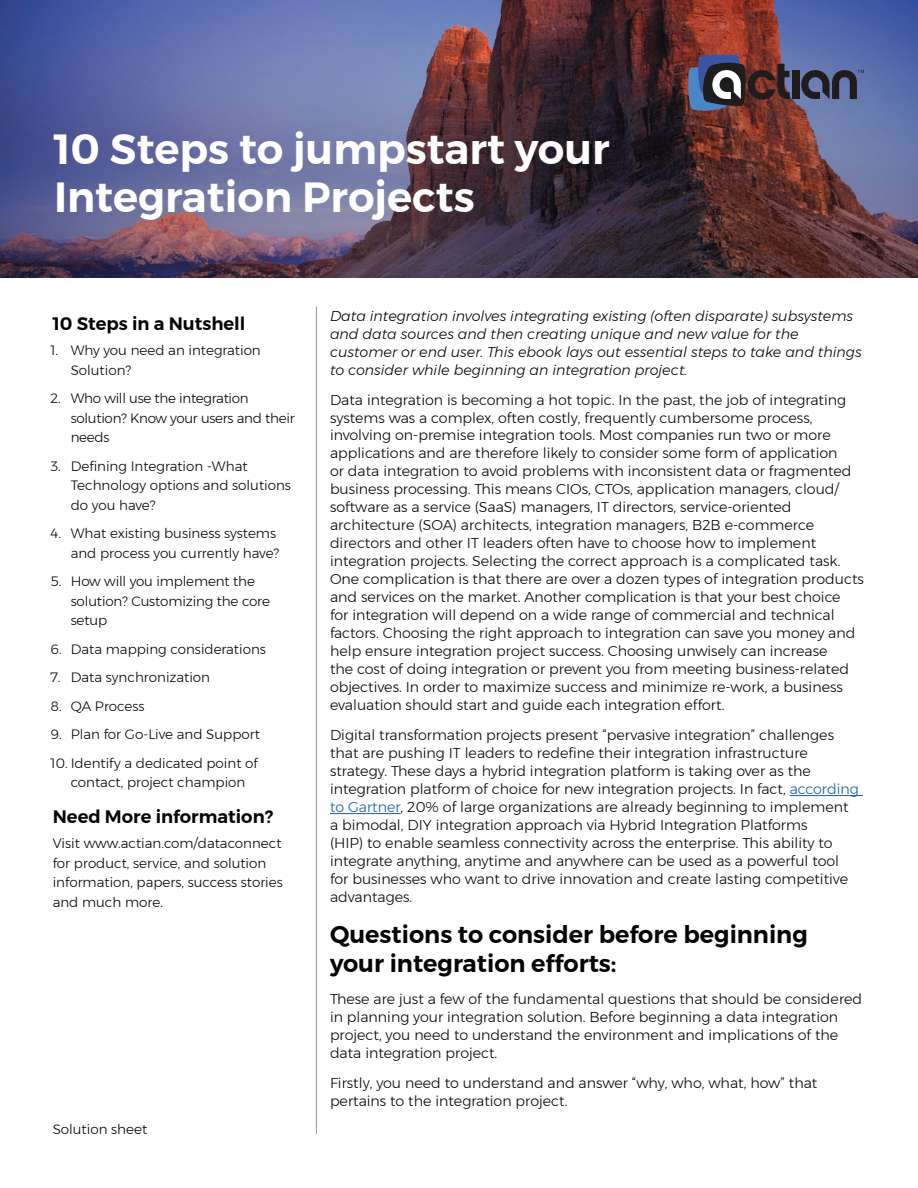
<style>
.page{position:relative;width:918px;height:1188px;background:#fff}
.page>*{position:absolute;margin:0;border:0;box-sizing:border-box;transform-origin:0 0}
.t1{font:600 42px/48px "Montserrat";color:#fff}
.t2{font:600 24px/28.8px "Montserrat";color:#040503}
.t3{font:600 18px "Montserrat";color:#040503}
.t4{font:300 14.25px/18px "Montserrat";color:#040503}
.t5{font:italic 300 14.25px/18px "Montserrat";color:#040503}
.t6{font:300 13.5px/19.5px "Montserrat";color:#040503}
.t7{font:300 13.5px/19.5px "Montserrat";letter-spacing:-.02em;color:#040503}
.s1{color:#175d9e}
</style>
<div class="page">
<img style="left:0;top:0;width:918px;height:278px">
<div style="left:792px;top:71px;width:7px;height:28px;background:#1e1c1d"></div>
<svg style="left:687px;top:54px;width:103px;height:58px;background:#5d4a56"></svg>
<svg style="left:801px;top:70px;width:63px;height:29px;background:#424a66"></svg>
<hr style="left:790px;top:795px;width:73px;height:1px;background:#175d9e">
<hr style="left:330px;top:813px;width:71px;height:1px;background:#175d9e">
<hr style="left:316px;top:307px;width:1px;height:827px;background:#939598">
<h1 class="t1" style="left:54px;top:125px;width:557px">10 Steps to jumpstart your<br>Integration Projects</h1>
<p class="t3" style="left:53px;top:309px;width:194px">10 Steps in a Nutshell</p>
<p class="t6" style="left:71px;top:341px;width:192px;text-indent:-20px">1. Why you need an integration<br>Solution?</p>
<p class="t7" style="left:71px;top:389px;width:225px;text-indent:-20px">2. Who will use the integration solution? Know your users and their needs</p>
<p class="t6" style="left:71px;top:456px;width:222px;text-indent:-20px">3. Defining Integration -What<br>Technology options and solutions do you have?</p>
<p class="t6" style="left:50px;top:524px;width:230px;text-align:right">4. What existing business systems and process you currently have?</p>
<p class="t6" style="left:71px;top:572px;width:201px;text-indent:-20px">5. How will you implement the solution? Customizing the core setup</p>
<p class="t6" style="left:50px;top:639px;width:217px">6. Data mapping considerations</p>
<p class="t6" style="left:50px;top:668px;width:161px">7. Data synchronization</p>
<p class="t6" style="left:50px;top:696px;width:96px">8. QA Process</p>
<p class="t6" style="left:50px;top:725px;width:211px">9. Plan for Go-Live and Support</p>
<p class="t6" style="left:50px;top:753px;width:209px;text-align:center">10. Identify a dedicated point of contact, project champion</p>
<p class="t3" style="left:53px;top:802px;width:222px">Need More information?</p>
<p class="t6" style="left:53px;top:833px;width:232px">Visit www.actian.com/dataconnect for product, service, and solution information, papers, success stories and much more.</p>
<p class="t6" style="left:53px;top:1119px;width:96px">Solution sheet</p>
<p class="t5" style="left:330px;top:306px;width:533px">Data integration involves integrating existing (often disparate) subsystems and data sources and then creating unique and new value for the customer or end user. This ebook lays out essential steps to take and things to consider while beginning an integration project.</p>
<p class="t4" style="left:330px;top:390px;width:535px">Data integration is becoming a hot topic. In the past, the job of integrating systems was a complex, often costly, frequently cumbersome process, involving on-premise integration tools. Most companies run two or more applications and are therefore likely to consider some form of application<br>or data integration to avoid problems with inconsistent data or fragmented business processing. This means CIOs, CTOs, application managers, cloud/ software as a service (SaaS) managers, IT directors, service-oriented architecture (SOA) architects, integration managers, B2B e-commerce directors and other IT leaders often have to choose how to implement integration projects. Selecting the correct approach is a complicated task.<br>One complication is that there are over a dozen types of integration products and services on the market. Another complication is that your best choice<br>for integration will depend on a wide range of commercial and technical factors. Choosing the right approach to integration can save you money and help ensure integration project success. Choosing unwisely can increase<br>the cost of doing integration or prevent you from meeting business-related objectives. In order to maximize success and minimize re-work, a business evaluation should start and guide each integration effort.</p>
<p class="t4" style="left:330px;top:726px;width:530px">Digital transformation projects present “pervasive integration” challenges that are pushing IT leaders to redefine their integration infrastructure strategy. These days a hybrid integration platform is taking over as the integration platform of choice for new integration projects. In fact, <span class="s1">according to Gartner</span>, 20% of large organizations are already beginning to implement a bimodal, DIY integration approach via Hybrid Integration Platforms<br>(HIP) to enable seamless connectivity across the enterprise. This ability to integrate anything, anytime and anywhere can be used as a powerful tool for businesses who want to drive innovation and create lasting competitive advantages.</p>
<h2 class="t2" style="left:330px;top:920px;width:479px">Questions to consider before beginning your integration efforts:</h2>
<p class="t4" style="left:330px;top:989px;width:534px">These are just a few of the fundamental questions that should be considered in planning your integration solution. Before beginning a data integration project, you need to understand the environment and implications of the data integration project.</p>
<p class="t4" style="left:330px;top:1073px;width:489px">Firstly, you need to understand and answer “why, who, what, how” that pertains to the integration project.</p>
</div>
